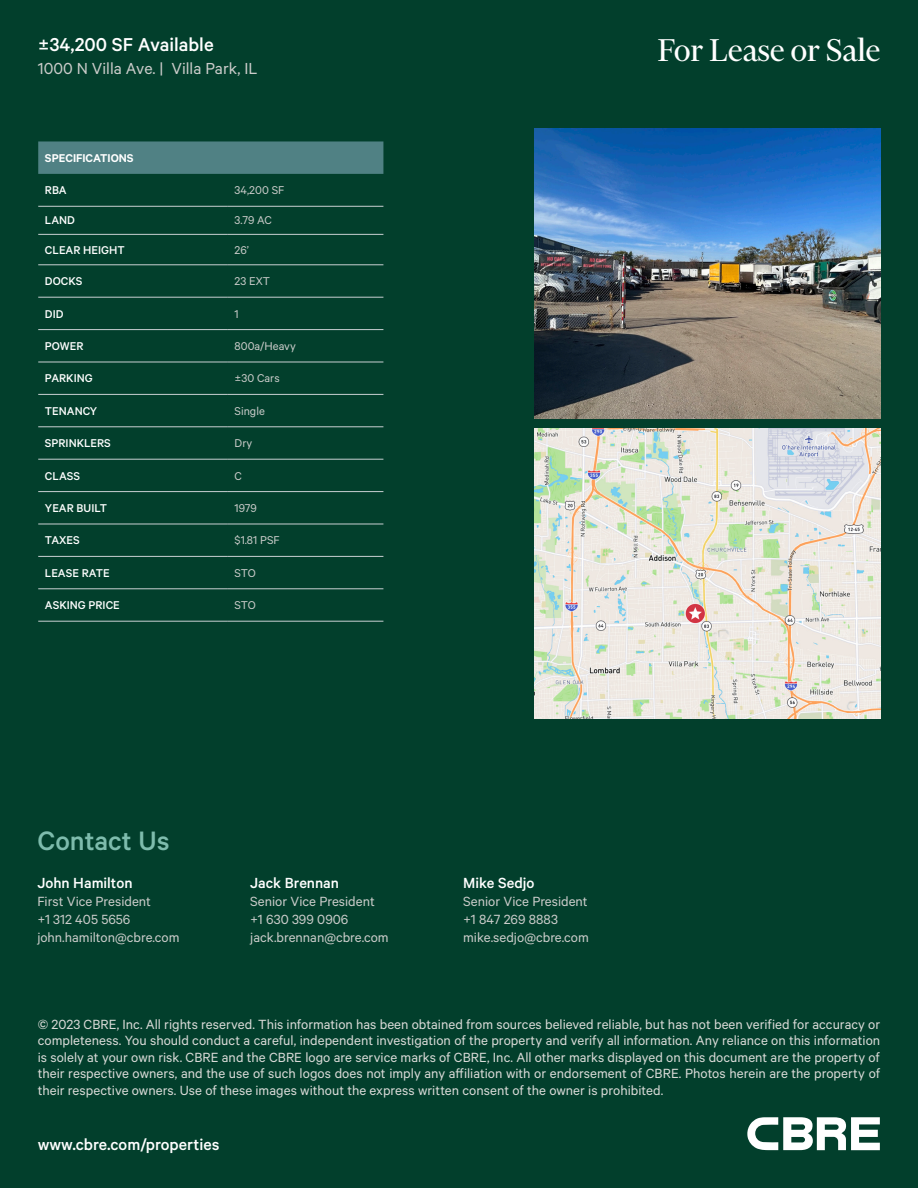
<style>
.page{position:relative;width:918px;height:1188px;background:#023f2c}
.page>*{position:absolute;margin:0;border:0;box-sizing:border-box;transform-origin:0 0}
.t1{font:36px "Financier Display";color:#fff}
.Contact_Us{font:500 30px "Calibre";color:#7ebcad}
.t2{font:500 21px "Calibre";color:#fff}
.t3{font:18px "Calibre";color:#cbccca}
.t4{font:500 18px "Calibre";color:#fff}
.Broker_Name{font:500 16.5px "Calibre";color:#fff}
.Contact_Info{font:500 16.5px "Calibre";color:#fff}
.t5{font:15px/16.5px "Calibre";color:#d9dad7;text-align:justify}
.Contact_Info-2{font:15px "Calibre";color:#cbccca}
.Table_Content_Bold{font:500 12.75px "Calibre";color:#fff}
.Table_Content{font:12.75px "Calibre";color:#cbccca}
.Table_Header_Bold{font:600 12.75px "Calibre";color:#fff}
</style>
<div class="page">
<img style="left:535px;top:128px;width:345px;height:291px">
<img style="left:535px;top:428px;width:345px;height:291px">
<svg style="left:747px;top:1117px;width:133px;height:33px"></svg>
<div style="left:38px;top:141px;width:345px;height:33px;background:#508184"></div>
<hr style="left:38px;top:206px;width:190px;height:1px;background:#cad0d2">
<hr style="left:228px;top:206px;width:155px;height:1px;background:#cad0d2">
<hr style="left:38px;top:234px;width:190px;height:1px;background:#cad0d2">
<hr style="left:228px;top:234px;width:155px;height:1px;background:#cad0d2">
<hr style="left:38px;top:264px;width:190px;height:1px;background:#cad0d2">
<hr style="left:228px;top:264px;width:155px;height:1px;background:#cad0d2">
<hr style="left:38px;top:297px;width:190px;height:1px;background:#cad0d2">
<hr style="left:228px;top:297px;width:155px;height:1px;background:#cad0d2">
<hr style="left:38px;top:329px;width:190px;height:1px;background:#cad0d2">
<hr style="left:228px;top:329px;width:155px;height:1px;background:#cad0d2">
<hr style="left:38px;top:362px;width:190px;height:1px;background:#cad0d2">
<hr style="left:228px;top:362px;width:155px;height:1px;background:#cad0d2">
<hr style="left:38px;top:394px;width:190px;height:1px;background:#cad0d2">
<hr style="left:228px;top:394px;width:155px;height:1px;background:#cad0d2">
<hr style="left:38px;top:426px;width:190px;height:1px;background:#cad0d2">
<hr style="left:228px;top:426px;width:155px;height:1px;background:#cad0d2">
<hr style="left:38px;top:459px;width:190px;height:1px;background:#cad0d2">
<hr style="left:228px;top:459px;width:155px;height:1px;background:#cad0d2">
<hr style="left:38px;top:491px;width:190px;height:1px;background:#cad0d2">
<hr style="left:228px;top:491px;width:155px;height:1px;background:#cad0d2">
<hr style="left:38px;top:524px;width:190px;height:1px;background:#cad0d2">
<hr style="left:228px;top:524px;width:155px;height:1px;background:#cad0d2">
<hr style="left:38px;top:556px;width:190px;height:1px;background:#cad0d2">
<hr style="left:228px;top:556px;width:155px;height:1px;background:#cad0d2">
<hr style="left:38px;top:588px;width:190px;height:1px;background:#cad0d2">
<hr style="left:228px;top:588px;width:155px;height:1px;background:#cad0d2">
<hr style="left:38px;top:621px;width:190px;height:1px;background:#cad0d2">
<hr style="left:228px;top:621px;width:155px;height:1px;background:#cad0d2">
<p class="t2" style="left:38px;top:33px;width:177px">±34,200 SF Available</p>
<p class="t3" style="left:38px;top:58px;width:221px">1000 N Villa Ave. | Villa Park, IL</p>
<p class="Table_Header_Bold" style="left:45px;top:150px;width:90px">SPECIFICATIONS</p>
<p class="Table_Content_Bold" style="left:45px;top:183px;width:23px">RBA</p>
<p class="Table_Content" style="left:235px;top:183px;width:51px">34,200 SF</p>
<p class="Table_Content_Bold" style="left:45px;top:213px;width:32px">LAND</p>
<p class="Table_Content" style="left:235px;top:213px;width:39px">3.79 AC</p>
<p class="Table_Content_Bold" style="left:45px;top:242px;width:81px">CLEAR HEIGHT</p>
<p class="Table_Content" style="left:235px;top:242px;width:16px">26’</p>
<p class="Table_Content_Bold" style="left:45px;top:274px;width:39px">DOCKS</p>
<p class="Table_Content" style="left:235px;top:274px;width:37px">23 EXT</p>
<p class="Table_Content_Bold" style="left:45px;top:306px;width:20px">DID</p>
<p class="Table_Content" style="left:235px;top:306px;width:6px">1</p>
<p class="Table_Content_Bold" style="left:45px;top:339px;width:40px">POWER</p>
<p class="Table_Content" style="left:235px;top:339px;width:63px">800a/Heavy</p>
<p class="Table_Content_Bold" style="left:45px;top:371px;width:49px">PARKING</p>
<p class="Table_Content" style="left:235px;top:371px;width:47px">±30 Cars</p>
<p class="Table_Content_Bold" style="left:45px;top:403px;width:54px">TENANCY</p>
<p class="Table_Content" style="left:235px;top:403px;width:32px">Single</p>
<p class="Table_Content_Bold" style="left:45px;top:436px;width:67px">SPRINKLERS</p>
<p class="Table_Content" style="left:235px;top:436px;width:19px">Dry</p>
<p class="Table_Content_Bold" style="left:45px;top:468px;width:37px">CLASS</p>
<p class="Table_Content" style="left:235px;top:468px;width:9px">C</p>
<p class="Table_Content_Bold" style="left:45px;top:501px;width:63px">YEAR BUILT</p>
<p class="Table_Content" style="left:235px;top:501px;width:24px">1979</p>
<p class="Table_Content_Bold" style="left:45px;top:533px;width:36px">TAXES</p>
<p class="Table_Content" style="left:235px;top:533px;width:47px">$1.81 PSF</p>
<p class="Table_Content_Bold" style="left:45px;top:565px;width:66px">LEASE RATE</p>
<p class="Table_Content" style="left:235px;top:565px;width:23px">STO</p>
<p class="Table_Content_Bold" style="left:45px;top:598px;width:76px">ASKING PRICE</p>
<p class="Table_Content" style="left:235px;top:598px;width:23px">STO</p>
<p class="t1" style="left:658px;top:32px;width:224px">For Lease or Sale</p>
<p class="Contact_Us" style="left:37px;top:823px;width:134px">Contact Us</p>
<p class="Broker_Name" style="left:37px;top:873px;width:97px">John Hamilton</p>
<p class="Contact_Info-2" style="left:37px;top:893px;width:115px">First Vice President</p>
<p class="Contact_Info-2" style="left:37px;top:911px;width:95px">+1 312 405 5656</p>
<p class="Contact_Info-2" style="left:37px;top:929px;width:144px">john.hamilton@cbre.com</p>
<p class="Broker_Name" style="left:250px;top:873px;width:90px">Jack Brennan</p>
<p class="Contact_Info-2" style="left:250px;top:893px;width:126px">Senior Vice President</p>
<p class="Contact_Info-2" style="left:250px;top:911px;width:100px">+1 630 399 0906</p>
<p class="Contact_Info-2" style="left:250px;top:929px;width:140px">jack.brennan@cbre.com</p>
<p class="Contact_Info" style="left:463px;top:873px;width:73px">Mike Sedjo</p>
<p class="Contact_Info-2" style="left:463px;top:893px;width:126px">Senior Vice President</p>
<p class="Contact_Info-2" style="left:463px;top:911px;width:96px">+1 847 269 8883</p>
<p class="Contact_Info-2" style="left:463px;top:929px;width:127px">mike.sedjo@cbre.com</p>
<p class="t5" style="left:38px;top:1016px;width:844px">© 2023 CBRE, Inc. All rights reserved. This information has been obtained from sources believed reliable, but has not been verified for accuracy or completeness. You should conduct a careful, independent investigation of the property and verify all information. Any reliance on this information is solely at your own risk. CBRE and the CBRE logo are service marks of CBRE, Inc. All other marks displayed on this document are the property of their respective owners, and the use of such logos does not imply any affiliation with or endorsement of CBRE. Photos herein are the property of their respective owners. Use of these images without the express written consent of the owner is prohibited.</p>
<p class="t4" style="left:38px;top:1134px;width:183px">www.cbre.com/properties</p>
</div>
